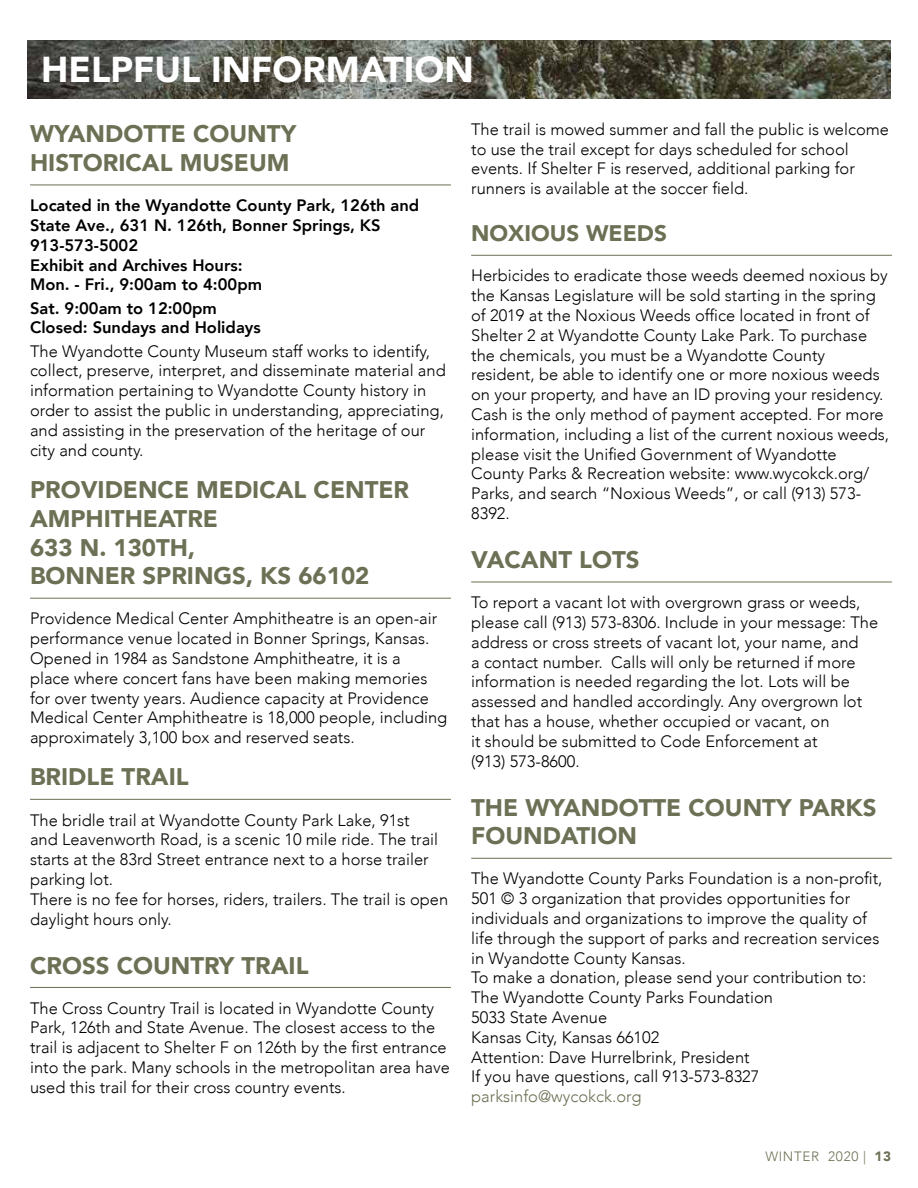
<style>
.page{position:relative;width:918px;height:1188px;background:#fff}
.page>*{position:absolute;margin:0;border:0;box-sizing:border-box;transform-origin:0 0}
.t1{font:900 36px "Avenir";color:#fff}
.t2{font:900 24px/28.8px "Avenir";color:#6c7054}
.t3{font:900 22.5px "Avenir";color:#6c7054}
.t4{font:300 16.5px/19.8px "Avenir";color:#000}
.t5{font:800 16.5px/19.8px "Avenir";color:#000}
.t6{font:300 16.5px "Avenir";color:#6c7054}
.t7{font:300 13.5px "Avenir";letter-spacing:.05em;color:#6c7054}
.s1{font-weight:900}
</style>
<div class="page">
<img style="left:27px;top:40px;width:864px;height:59px">
<hr style="left:30px;top:185px;width:421px;height:1px;background:#6c7054">
<hr style="left:30px;top:598px;width:421px;height:1px;background:#6c7054">
<hr style="left:30px;top:799px;width:421px;height:1px;background:#6c7054">
<hr style="left:30px;top:987px;width:421px;height:1px;background:#6c7054">
<hr style="left:471px;top:255px;width:421px;height:1px;background:#6c7054">
<hr style="left:471px;top:582px;width:421px;height:1px;background:#6c7054">
<hr style="left:471px;top:858px;width:421px;height:1px;background:#6c7054">
<h1 class="t1" style="left:41px;top:39px;width:434px">HELPFUL INFORMATION</h1>
<h2 class="t2" style="left:30px;top:119px;width:268px">WYANDOTTE COUNTY<br>HISTORICAL MUSEUM</h2>
<p class="t5" style="left:30px;top:196px;width:391px">Located in the Wyandotte County Park, 126th and<br>State Ave., 631 N. 126th, Bonner Springs, KS<br>913-573-5002<br>Exhibit and Archives Hours:<br>Mon. - Fri., 9:00am to 4:00pm</p>
<p class="t5" style="left:30px;top:298px;width:232px">Sat. 9:00am to 12:00pm<br>Closed: Sundays and Holidays</p>
<p class="t4" style="left:30px;top:341px;width:417px">The Wyandotte County Museum staff works to identify, collect, preserve, interpret, and disseminate material and information pertaining to Wyandotte County history in order to assist the public in understanding, appreciating, and assisting in the preservation of the heritage of our city and county.</p>
<h2 class="t2" style="left:30px;top:475px;width:381px">PROVIDENCE MEDICAL CENTER<br>AMPHITHEATRE<br>633 N. 130TH,<br>BONNER SPRINGS, KS 66102</h2>
<p class="t4" style="left:30px;top:609px;width:419px">Providence Medical Center Amphitheatre is an open-air performance venue located in Bonner Springs, Kansas.<br>Opened in 1984 as Sandstone Amphitheatre, it is a<br>place where concert fans have been making memories for over twenty years. Audience capacity at Providence Medical Center Amphitheatre is 18,000 people, including approximately 3,100 box and reserved seats.</p>
<h2 class="t2" style="left:30px;top:762px;width:160px">BRIDLE TRAIL</h2>
<p class="t4" style="left:30px;top:810px;width:420px">The bridle trail at Wyandotte County Park Lake, 91st<br>and Leavenworth Road, is a scenic 10 mile ride. The trail starts at the 83rd Street entrance next to a horse trailer parking lot.<br>There is no fee for horses, riders, trailers. The trail is open daylight hours only.</p>
<h2 class="t2" style="left:30px;top:950px;width:280px">CROSS COUNTRY TRAIL</h2>
<p class="t4" style="left:30px;top:998px;width:421px">The Cross Country Trail is located in Wyandotte County Park, 126th and State Avenue. The closest access to the trail is adjacent to Shelter F on 126th by the first entrance into the park. Many schools in the metropolitan area have used this trail for their cross country events.</p>
<p class="t4" style="left:471px;top:119px;width:419px">The trail is mowed summer and fall the public is welcome to use the trail except for days scheduled for school events. If Shelter F is reserved, additional parking for runners is available at the soccer field.</p>
<h3 class="t3" style="left:471px;top:214px;width:197px">NOXIOUS WEEDS</h3>
<p class="t4" style="left:471px;top:266px;width:419px">Herbicides to eradicate those weeds deemed noxious by the Kansas Legislature will be sold starting in the spring of 2019 at the Noxious Weeds office located in front of Shelter 2 at Wyandotte County Lake Park. To purchase the chemicals, you must be a Wyandotte County resident, be able to identify one or more noxious weeds on your property, and have an ID proving your residency.<br>Cash is the only method of payment accepted. For more information, including a list of the current noxious weeds, please visit the Unified Government of Wyandotte County Parks &amp; Recreation website: www.wycokck.org/ Parks, and search “Noxious Weeds”, or call (913) 573- 8392.</p>
<h2 class="t2" style="left:471px;top:545px;width:170px">VACANT LOTS</h2>
<p class="t4" style="left:471px;top:593px;width:409px">To report a vacant lot with overgrown grass or weeds, please call (913) 573-8306. Include in your message: The address or cross streets of vacant lot, your name, and<br>a contact number. Calls will only be returned if more information is needed regarding the lot. Lots will be assessed and handled accordingly. Any overgrown lot that has a house, whether occupied or vacant, on<br>it should be submitted to Code Enforcement at<br>(913) 573-8600.</p>
<h2 class="t2" style="left:471px;top:792px;width:407px">THE WYANDOTTE COUNTY PARKS<br>FOUNDATION</h2>
<p class="t4" style="left:471px;top:869px;width:413px">The Wyandotte County Parks Foundation is a non-profit, 501 © 3 organization that provides opportunities for individuals and organizations to improve the quality of life through the support of parks and recreation services in Wyandotte County Kansas.<br>To make a donation, please send your contribution to:<br>The Wyandotte County Parks Foundation<br>5033 State Avenue<br>Kansas City, Kansas 66102<br>Attention: Dave Hurrelbrink, President<br>If you have questions, call 913-573-8327</p>
<p class="t6" style="left:471px;top:1087px;width:172px">parksinfo@wycokck.org</p>
<p class="t7" style="left:765px;top:1148px;width:127px">WINTER 2020 | <span class="s1">13</span></p>
</div>
